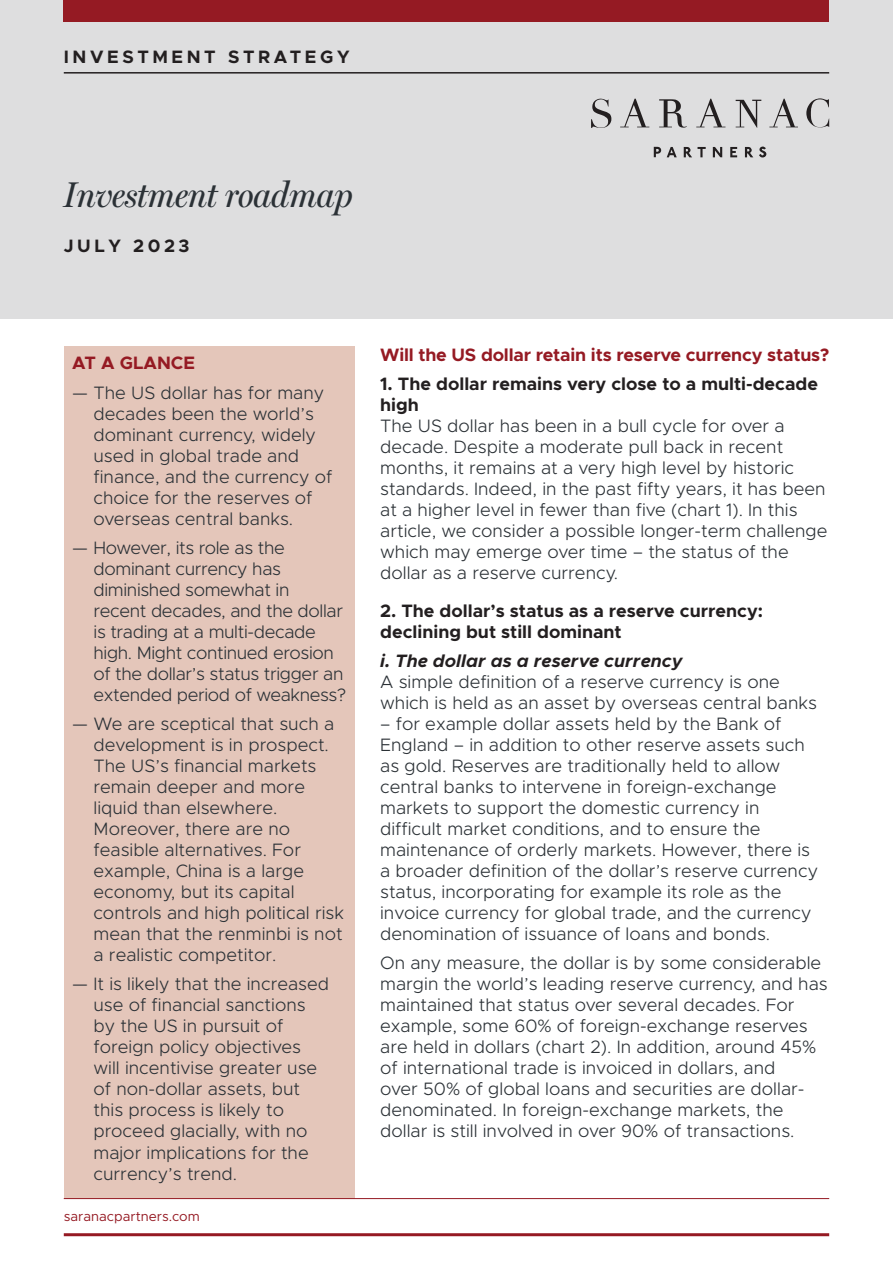
<style>
.page{position:relative;width:893px;height:1263px;background:#fff}
.page>*{position:absolute;margin:0;border:0;box-sizing:border-box;transform-origin:0 0}
.AA_dashboard_main_heading{font:italic 36px "Miller Headline";color:#2b3136}
.AA_main_body_9_11{font:300 18px/21px "Metropolis";color:#2b3136}
.AA_main_body_9_11-2{font:300 18px/21px "Metropolis";letter-spacing:-.02em;color:#2b3136}
.AA_main_body_subhead_9_11{font:700 18px/21px "Metropolis";color:#231f20}
.AA_main_body_subhead_9_11-2{font:700 18px "Metropolis";letter-spacing:-.01em;color:#951a23}
.AA_main_body_subhead_9_11-3{font:italic 700 18px "Metropolis";color:#231f20}
.AA_dashboard_asset_class_head{font:700 18px "Metropolis";letter-spacing:.2em;color:#231f20}
.AA_dashboard_asset_class_head-2{font:700 18px "Metropolis";color:#951a23}
.AA_footer{font:13.5px "Metropolis";color:#951a23}
</style>
<div class="page">
<div style="left:0;top:0;width:893px;height:319px;background:#dededf"></div>
<hr style="left:64px;top:72px;width:765px;height:2px;background:#231f20">
<hr style="left:64px;top:1233px;width:765px;height:3px;background:#951a23">
<div style="left:64px;top:347px;width:291px;height:852px;background:#e4c6ba"></div>
<svg style="left:654px;top:147px;width:112px;height:10px"></svg>
<svg style="left:591px;top:98px;width:238px;height:30px"></svg>
<div style="left:64px;top:0;width:765px;height:21px;background:#951a23"></div>
<hr style="left:64px;top:1198px;width:765px;height:1px;background:#951a23">
<p class="AA_dashboard_asset_class_head" style="left:64px;top:46px;width:287px">INVESTMENT STRATEGY</p>
<p class="AA_dashboard_main_heading" style="left:64px;top:174px;width:290px">Investment roadmap</p>
<p class="AA_dashboard_asset_class_head" style="left:64px;top:234px;width:127px">JULY 2023</p>
<p class="AA_dashboard_asset_class_head-2" style="left:72px;top:352px;width:124px">AT A GLANCE</p>
<p class="AA_main_body_9_11" style="left:94px;top:382px;width:241px;text-indent:-21px">— The US dollar has for many decades been the world’s dominant currency, widely used in global trade and finance, and the currency of choice for the reserves of overseas central banks.</p>
<p class="AA_main_body_9_11-2" style="left:94px;top:537px;width:254px;text-indent:-21px">— However, its role as the dominant currency has diminished somewhat in recent decades, and the dollar is trading at a multi-decade high. Might continued erosion of the dollar’s status trigger an extended period of weakness?</p>
<p class="AA_main_body_9_11" style="left:94px;top:713px;width:252px;text-indent:-21px">— We are sceptical that such a development is in prospect.<br>The US’s financial markets remain deeper and more liquid than elsewhere.<br>Moreover, there are no feasible alternatives. For example, China is a large economy, but its capital controls and high political risk mean that the renminbi is not a realistic competitor.</p>
<p class="AA_main_body_9_11" style="left:94px;top:974px;width:237px;text-indent:-21px">— It is likely that the increased use of financial sanctions by the US in pursuit of foreign policy objectives will incentivise greater use of non-dollar assets, but this process is likely to proceed glacially, with no major implications for the currency’s trend.</p>
<p class="AA_footer" style="left:64px;top:1207px;width:138px">saranacpartners.com</p>
<p class="AA_main_body_subhead_9_11-2" style="left:380px;top:343px;width:451px">Will the US dollar retain its reserve currency status?</p>
<p class="AA_main_body_subhead_9_11" style="left:380px;top:373px;width:439px">1. The dollar remains very close to a multi-decade high</p>
<p class="AA_main_body_9_11" style="left:380px;top:415px;width:449px">The US dollar has been in a bull cycle for over a decade. Despite a moderate pull back in recent months, it remains at a very high level by historic standards. Indeed, in the past fifty years, it has been at a higher level in fewer than five (chart 1). In this article, we consider a possible longer-term challenge which may emerge over time – the status of the dollar as a reserve currency.</p>
<p class="AA_main_body_subhead_9_11" style="left:380px;top:600px;width:384px">2. The dollar’s status as a reserve currency: declining but still dominant</p>
<p class="AA_main_body_subhead_9_11-3" style="left:380px;top:649px;width:304px">i. The dollar as a reserve currency</p>
<p class="AA_main_body_9_11" style="left:380px;top:671px;width:438px">A simple definition of a reserve currency is one which is held as an asset by overseas central banks</p>
<p class="AA_main_body_9_11" style="left:380px;top:713px;width:440px">– for example dollar assets held by the Bank of England – in addition to other reserve assets such as gold. Reserves are traditionally held to allow central banks to intervene in foreign-exchange markets to support the domestic currency in difficult market conditions, and to ensure the maintenance of orderly markets. However, there is a broader definition of the dollar’s reserve currency status, incorporating for example its role as the invoice currency for global trade, and the currency denomination of issuance of loans and bonds.</p>
<p class="AA_main_body_9_11" style="left:380px;top:952px;width:449px">On any measure, the dollar is by some considerable margin the world’s leading reserve currency, and has maintained that status over several decades. For example, some 60% of foreign-exchange reserves are held in dollars (chart 2). In addition, around 45% of international trade is invoiced in dollars, and<br>over 50% of global loans and securities are dollar&shy;denominated. In foreign-exchange markets, the dollar is still involved in over 90% of transactions.</p>
</div>
